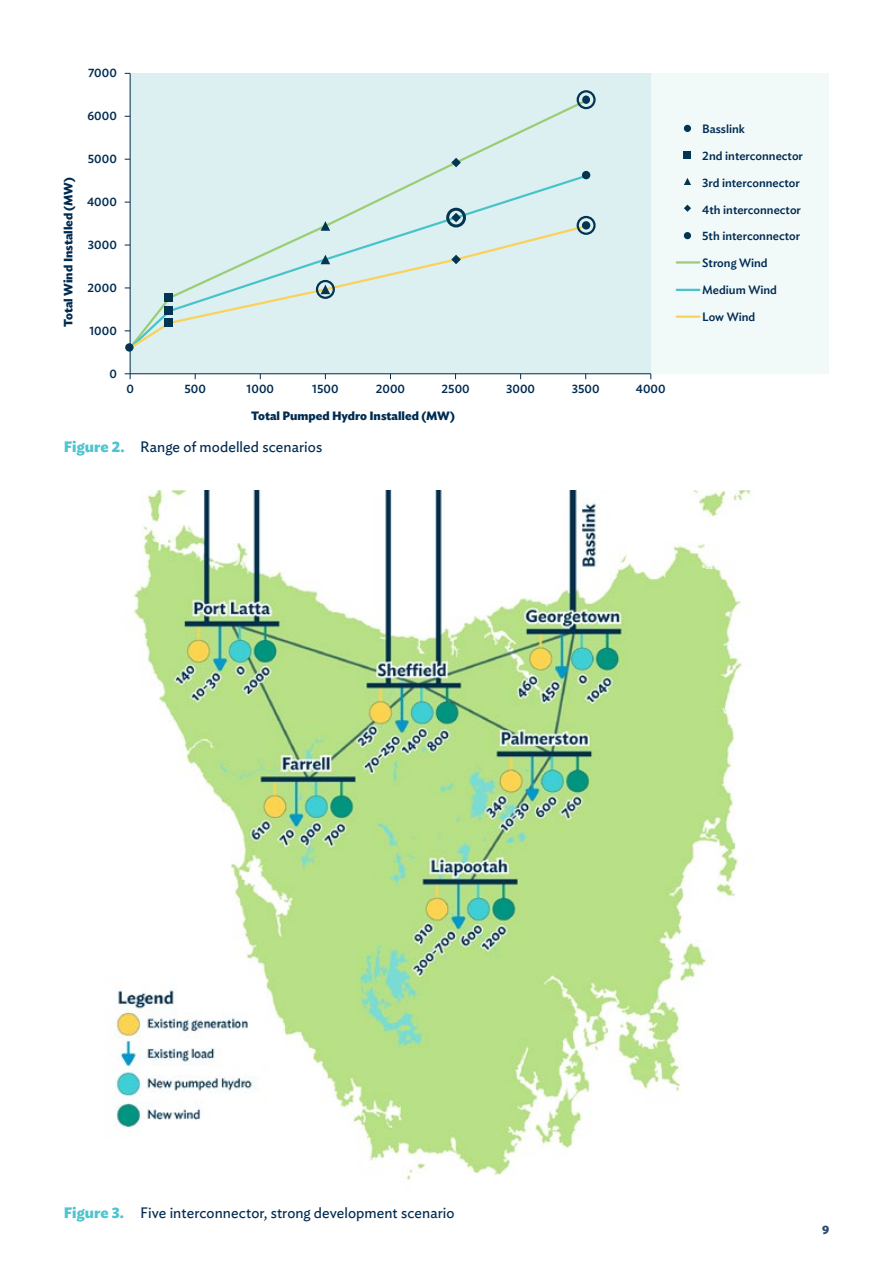
<style>
.page{position:relative;width:893px;height:1263px;background:#fff}
.page>*{position:absolute;margin:0;border:0;box-sizing:border-box;transform-origin:0 0}
.t1{font:15px "Ideal Sans";letter-spacing:.005em;color:#002b51}
.t2{font:500 12px "Ideal Sans";color:#002b51}
.t3{font:700 12px "Ideal Sans";color:#002b51}
.t4{font:700 12px "Ideal Sans";color:#2a4c70}
.s1{font-weight:700;color:#4dc4cf}
</style>
<div class="page">
<img style="left:114px;top:491px;width:638px;height:689px">
<div style="left:651px;top:73px;width:178px;height:301px;background:#f1f9f9"></div>
<div style="left:684px;top:125px;width:7px;height:7px;background:#033451;border-radius:50%"></div>
<div style="left:684px;top:152px;width:7px;height:7px;background:#033451"></div>
<svg style="left:684px;top:178px;width:7px;height:7px"></svg>
<svg style="left:684px;top:205px;width:7px;height:7px"></svg>
<div style="left:684px;top:232px;width:7px;height:7px;background:#033451;border-radius:50%"></div>
<hr style="left:677px;top:261px;width:22px;height:3px;background:#9acd75">
<hr style="left:677px;top:289px;width:22px;height:2px;background:#49c3ca">
<hr style="left:677px;top:315px;width:22px;height:3px;background:#fad25a">
<div style="left:131px;top:73px;width:520px;height:301px;background:#dcf0f2"></div>
<svg style="left:127px;top:97px;width:463px;height:76px"></svg>
<svg style="left:127px;top:173px;width:463px;height:59px"></svg>
<svg style="left:127px;top:223px;width:462px;height:124px"></svg>
<div style="left:125px;top:343px;width:9px;height:9px;background:#033451;border-radius:50%"></div>
<div style="left:165px;top:293px;width:8px;height:8px;background:#033451"></div>
<div style="left:165px;top:306px;width:8px;height:9px;background:#033451"></div>
<div style="left:165px;top:318px;width:8px;height:8px;background:#033451"></div>
<svg style="left:321px;top:221px;width:9px;height:10px"></svg>
<svg style="left:321px;top:255px;width:9px;height:9px"></svg>
<svg style="left:321px;top:285px;width:9px;height:9px"></svg>
<svg style="left:451px;top:158px;width:10px;height:9px"></svg>
<svg style="left:451px;top:213px;width:10px;height:9px"></svg>
<svg style="left:451px;top:255px;width:10px;height:9px"></svg>
<div style="left:582px;top:96px;width:8px;height:8px;background:#033451;border-radius:50%"></div>
<div style="left:582px;top:171px;width:8px;height:8px;background:#033451;border-radius:50%"></div>
<div style="left:582px;top:221px;width:8px;height:9px;background:#033451;border-radius:50%"></div>
<div style="left:577px;top:90px;width:19px;height:19px;border:2px solid #033451;border-radius:50%"></div>
<div style="left:577px;top:216px;width:19px;height:19px;border:2px solid #033451;border-radius:50%"></div>
<div style="left:446px;top:208px;width:20px;height:19px;border:3px solid #033451;border-radius:50%"></div>
<div style="left:316px;top:280px;width:19px;height:19px;border:2px solid #033451;border-radius:50%"></div>
<hr style="left:130px;top:73px;width:1px;height:301px;background:#002b51">
<svg style="left:125px;top:373px;width:6px;height:6px"></svg>
<hr style="left:130px;top:373px;width:521px;height:1px;background:#002b51">
<p class="t3" style="left:59px;top:327px;width:152px;rotate:-90deg">Total Wind Installed (MW)</p>
<p class="t2" style="left:88px;top:64px;width:30px">7000</p>
<p class="t2" style="left:87px;top:107px;width:31px">6000</p>
<p class="t2" style="left:88px;top:150px;width:31px">5000</p>
<p class="t2" style="left:87px;top:193px;width:31px">4000</p>
<p class="t2" style="left:88px;top:236px;width:30px">3000</p>
<p class="t2" style="left:88px;top:278px;width:31px">2000</p>
<p class="t2" style="left:89px;top:321px;width:29px">1000</p>
<p class="t2" style="left:109px;top:364px;width:9px">0</p>
<p class="t2" style="left:126px;top:380px;width:9px">0</p>
<p class="t2" style="left:184px;top:380px;width:23px">500</p>
<p class="t2" style="left:247px;top:380px;width:29px">1000</p>
<p class="t2" style="left:312px;top:380px;width:28px">1500</p>
<p class="t2" style="left:376px;top:380px;width:31px">2000</p>
<p class="t2" style="left:441px;top:380px;width:30px">2500</p>
<p class="t2" style="left:506px;top:380px;width:30px">3000</p>
<p class="t2" style="left:572px;top:380px;width:29px">3500</p>
<p class="t2" style="left:636px;top:380px;width:31px">4000</p>
<p class="t3" style="left:251px;top:407px;width:205px">Total Pumped Hydro Installed (MW)</p>
<p class="t1" style="left:64px;top:435px;width:260px"><span class="s1">Figure 2.</span> Range of modelled scenarios</p>
<p class="t2" style="left:702px;top:120px;width:44px">Basslink</p>
<p class="t2" style="left:702px;top:147px;width:102px">2nd interconnector</p>
<p class="t2" style="left:702px;top:173px;width:99px">3rd interconnector</p>
<p class="t2" style="left:702px;top:200px;width:100px">4th interconnector</p>
<p class="t2" style="left:702px;top:227px;width:100px">5th interconnector</p>
<p class="t2" style="left:702px;top:254px;width:67px">Strong Wind</p>
<p class="t2" style="left:702px;top:281px;width:76px">Medium Wind</p>
<p class="t2" style="left:702px;top:307px;width:54px">Low Wind</p>
<p class="t1" style="left:64px;top:1201px;width:392px"><span class="s1">Figure 3.</span> Five interconnector, strong development scenario</p>
<p class="t4" style="left:822px;top:1220px;width:9px">9</p>
</div>
